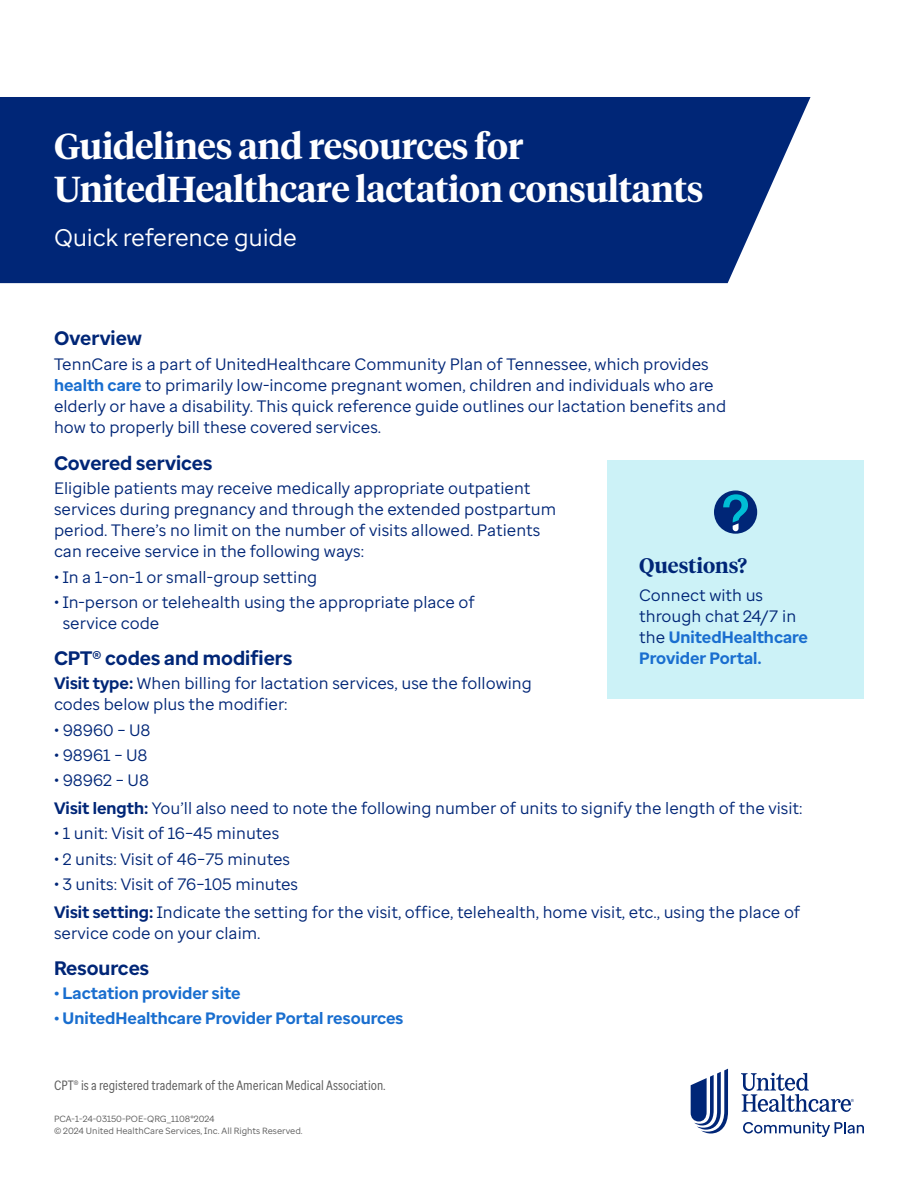
<style>
.page{position:relative;width:918px;height:1188px;background:#fff}
.page>*{position:absolute;margin:0;border:0;box-sizing:border-box;transform-origin:0 0}
.t1{font:600 36px/43.2px "UHC Serif Headline";letter-spacing:-.01em;color:#fff}
.t2{font:24px "Enterprise Sans";letter-spacing:-.01em;color:#fff}
.t3{font:600 21px "UHC Serif Headline";color:#002677}
.t4{font:700 19.5px "Enterprise Sans";color:#002677}
.t5{font:16.5px/21px "Enterprise Sans";color:#002677}
.t6{font:700 16.5px "Enterprise Sans";color:#196ecf}
.t7{font:13.5px "Enterprise Sans Cond";color:#5a5a5a}
.t8{font:9px/12px "Enterprise Sans";color:#5a5a5a}
.s1{font-weight:700;color:#196ecf}
.s2{font-weight:700}
</style>
<div class="page">
<div style="left:0;top:97px;width:811px;height:186px;background:#002677"></div>
<div style="left:608px;top:460px;width:256px;height:239px;background:#ccf2f7"></div>
<div style="left:714px;top:490px;width:43px;height:44px;background:#002677;border-radius:50%"></div>
<svg style="left:723px;top:494px;width:25px;height:37px"></svg>
<svg style="left:691px;top:1069px;width:37px;height:65px"></svg>
<svg style="left:741px;top:1073px;width:113px;height:39px"></svg>
<svg style="left:743px;top:1122px;width:121px;height:15px"></svg>
<h1 class="t1" style="left:54px;top:123px;width:651px">Guidelines and resources for<br>UnitedHealthcare lactation consultants</h1>
<h2 class="t2" style="left:54px;top:222px;width:244px">Quick reference guide</h2>
<p class="t4" style="left:54px;top:326px;width:90px">Overview</p>
<p class="t5" style="left:54px;top:353px;width:674px">TennCare is a part of UnitedHealthcare Community Plan of Tennessee, which provides <span class="s1">health care</span> to primarily low-income pregnant women, children and individuals who are elderly or have a disability. This quick reference guide outlines our lactation benefits and how to properly bill these covered services.</p>
<p class="t4" style="left:54px;top:450px;width:160px">Covered services</p>
<p class="t5" style="left:54px;top:478px;width:504px">Eligible patients may receive medically appropriate outpatient services during pregnancy and through the extended postpartum period. There’s no limit on the number of visits allowed. Patients can receive service in the following ways:</p>
<p class="t5" style="left:54px;top:566px;width:265px">• In a 1-on-1 or small-group setting</p>
<p class="t5" style="left:63px;top:591px;width:414px;text-indent:-9px">• In-person or telehealth using the appropriate place of service code</p>
<p class="t4" style="left:54px;top:645px;width:240px">CPT® codes and modifiers</p>
<p class="t5" style="left:54px;top:673px;width:480px"><span class="s2">Visit type:</span> When billing for lactation services, use the following codes below plus the modifier:</p>
<p class="t5" style="left:54px;top:719px;width:98px">• 98960 – U8</p>
<p class="t5" style="left:54px;top:744px;width:95px">• 98961 – U8</p>
<p class="t5" style="left:54px;top:766px;width:750px;line-height:27.8px">• 98962 – U8<br><span class="s2">Visit length:</span> You’ll also need to note the following number of units to signify the length of the visit:</p>
<p class="t5" style="left:54px;top:823px;width:227px">• 1 unit: Visit of 16–45 minutes</p>
<p class="t5" style="left:54px;top:848px;width:238px">• 2 units: Visit of 46–75 minutes</p>
<p class="t5" style="left:54px;top:870px;width:748px;line-height:27.8px">• 3 units: Visit of 76–105 minutes<br><span class="s2">Visit setting:</span> Indicate the setting for the visit, office, telehealth, home visit, etc., using the place of</p>
<p class="t5" style="left:54px;top:922px;width:208px">service code on your claim.</p>
<p class="t4" style="left:54px;top:955px;width:97px">Resources</p>
<p class="t6" style="left:54px;top:982px;width:188px">• Lactation provider site</p>
<p class="t6" style="left:54px;top:1008px;width:351px">• UnitedHealthcare Provider Portal resources</p>
<p class="t3" style="left:639px;top:551px;width:109px">Questions?</p>
<p class="t5" style="left:639px;top:584px;width:170px">Connect with us through chat 24/7 in the <span class="s1">UnitedHealthcare<br>Provider Portal.</span></p>
<p class="t7" style="left:54px;top:1076px;width:333px">CPT® is a registered trademark of the American Medical Association.</p>
<p class="t8" style="left:54px;top:1113px;width:250px">PCA-1-24-03150-POE-QRG_1108º2024<br>© 2024 United HealthCare Services, Inc. All Rights Reserved.</p>
</div>
